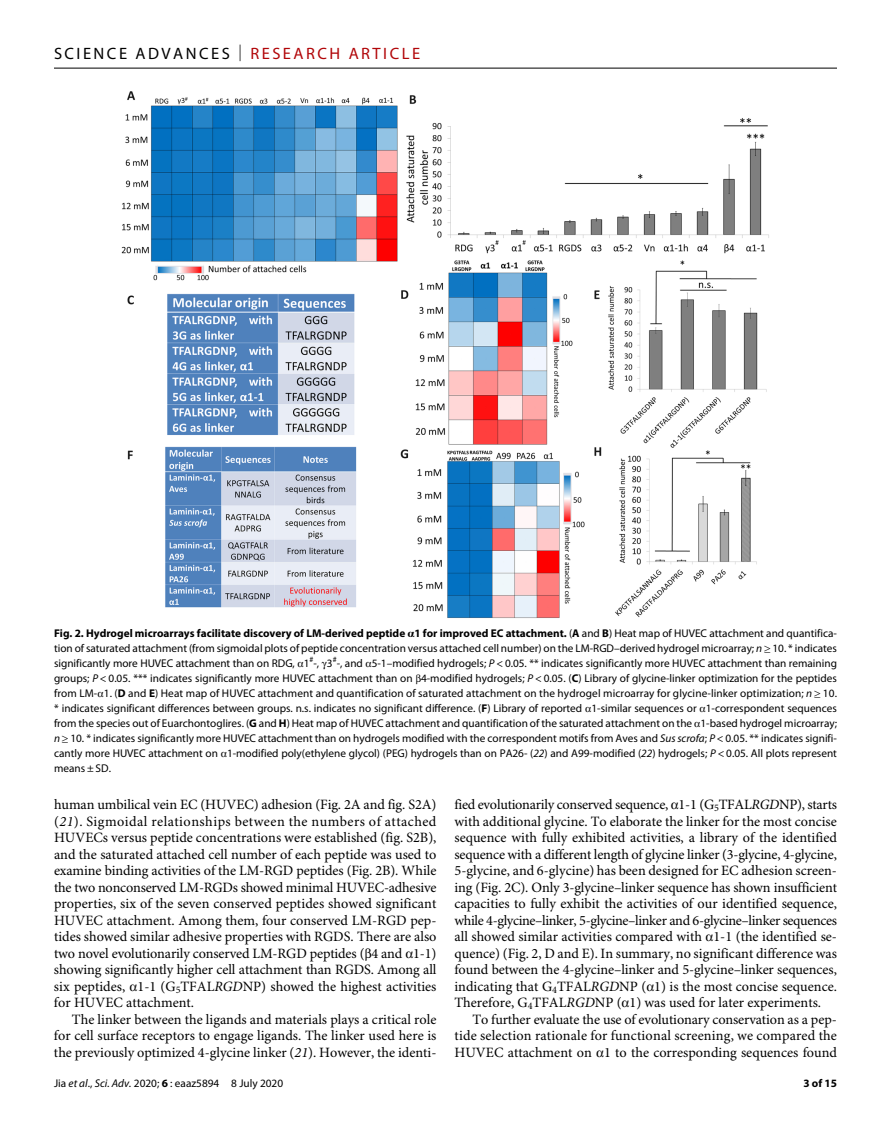
<style>
.page{position:relative;width:891px;height:1134px;background:#fff}
.page>*{position:absolute;margin:0;border:0;box-sizing:border-box;transform-origin:0 0}
.t1{font:16.5px "Myriad Pro";letter-spacing:.15em;color:#000}
.t2{font:14.25px/16.5px "Minion Pro";color:#000;text-align:justify}
.t3{font:11.25px/15px "Myriad Pro";color:#000;text-align:justify}
.t4{font:700 11.25px "Myriad Pro";color:#000}
.s1{font-weight:300}
.s2{color:#b10508}
.s3{font-weight:700}
.s4{font-style:italic}
</style>
<div class="page">
<hr style="left:54px;top:68px;width:783px;height:1px;background:#000">
<img style="left:122px;top:91px;width:647px;height:527px">
<p class="t1" style="left:54px;top:40px;width:368px">SCIENCE ADVANCES <span class="s1">|</span> <span class="s2">RESEARCH ARTICLE</span></p>
<p class="t3" style="left:54px;top:626px;width:785px"><span class="s3">Fig. 2. Hydrogel microarrays facilitate discovery of LM-derived peptide 1 for improved EC attachment.</span> (<span class="s3">A</span> and <span class="s3">B</span>) Heat map of HUVEC attachment and quantifica&shy;tion of saturated attachment (from sigmoidal plots of peptide concentration versus attached cell number) on the LM-RGD–derived hydrogel microarray; <span class="s4">n</span> ≥ 10. * indicates significantly more HUVEC attachment than on RDG, 1<sup>#</sup>-, 3<sup>#</sup>-, and 5-1–modified hydrogels; <span class="s4">P</span> &lt; 0.05. ** indicates significantly more HUVEC attachment than remaining groups; <span class="s4">P</span> &lt; 0.05. *** indicates significantly more HUVEC attachment than on 4-modified hydrogels; <span class="s4">P</span> &lt; 0.05. (<span class="s3">C</span>) Library of glycine-linker optimization for the peptides from LM- 1. (<span class="s3">D</span> and <span class="s3">E</span>) Heat map of HUVEC attachment and quantification of saturated attachment on the hydrogel microarray for glycine-linker optimization; <span class="s4">n</span> ≥ 10. * indicates significant differences between groups. n.s. indicates no significant difference. (<span class="s3">F</span>) Library of reported 1-similar sequences or 1-correspondent sequences from the species out of Euarchontoglires. (<span class="s3">G</span> and <span class="s3">H</span>) Heat map of HUVEC attachment and quantification of the saturated attachment on the 1-based hydrogel microarray; <span class="s4">n</span> ≥ 10. * indicates significantly more HUVEC attachment than on hydrogels modified with the correspondent motifs from Aves and <span class="s4">Sus scrofa</span>; <span class="s4">P</span> &lt; 0.05. ** indicates signifi&shy;cantly more HUVEC attachment on 1-modified poly(ethylene glycol) (PEG) hydrogels than on PA26- (<span class="s4">22</span>) and A99-modified (<span class="s4">22</span>) hydrogels; <span class="s4">P</span> &lt; 0.05. All plots represent means ± SD.</p>
<p class="t2" style="left:54px;top:798px;width:384px">human umbilical vein EC (HUVEC) adhesion (Fig. 2A and fig. S2A) (<span class="s4">21</span>). Sigmoidal relationships between the numbers of attached HUVECs versus peptide concentrations were established (fig. S2B), and the saturated attached cell number of each peptide was used to examine binding activities of the LM-RGD peptides (Fig. 2B). While the two nonconserved LM-RGDs showed minimal HUVEC-adhesive properties, six of the seven conserved peptides showed significant HUVEC attachment. Among them, four conserved LM-RGD pep&shy;tides showed similar adhesive properties with RGDS. There are also two novel evolutionarily conserved LM-RGD peptides ( 4 and 1-1) showing significantly higher cell attachment than RGDS. Among all six peptides, 1-1 (G<sub>5</sub>TFAL<span class="s4">RGD</span>NP) showed the highest activities for HUVEC attachment.</p>
<p class="t2" style="left:54px;top:1012px;width:384px;text-indent:18px">The linker between the ligands and materials plays a critical role for cell surface receptors to engage ligands. The linker used here is the previously optimized 4-glycine linker (<span class="s4">21</span>). However, the identi-</p>
<p class="t3" style="left:54px;top:1076px;width:231px">Jia <span class="s4">et al</span>., <span class="s4">Sci. Adv.</span> 2020; <span class="s3">6</span> : eaaz5894 8 July 2020</p>
<p class="t2" style="left:454px;top:798px;width:384px">fied evolutionarily conserved sequence, 1-1 (G<sub>5</sub>TFAL<span class="s4">RGD</span>NP), starts with additional glycine. To elaborate the linker for the most concise sequence with fully exhibited activities, a library of the identified sequence with a different length of glycine linker (3-glycine, 4-glycine, 5-glycine, and 6-glycine) has been designed for EC adhesion screen&shy;ing (Fig. 2C). Only 3-glycine–linker sequence has shown insufficient capacities to fully exhibit the activities of our identified sequence, while 4-glycine–linker, 5-glycine–linker and 6-glycine–linker sequences all showed similar activities compared with 1-1 (the identified se&shy;quence) (Fig. 2, D and E). In summary, no significant difference was found between the 4-glycine–linker and 5-glycine–linker sequences, indicating that G<sub>4</sub>TFAL<span class="s4">RGD</span>NP ( 1) is the most concise sequence.<br>Therefore, G<sub>4</sub>TFAL<span class="s4">RGD</span>NP ( 1) was used for later experiments.</p>
<p class="t2" style="left:455px;top:1012px;width:384px;text-indent:18px">To further evaluate the use of evolutionary conservation as a pep&shy;tide selection rationale for functional screening, we compared the HUVEC attachment on 1 to the corresponding sequences found</p>
<p class="t4" style="left:803px;top:1074px;width:35px">3 of 15</p>
</div>
